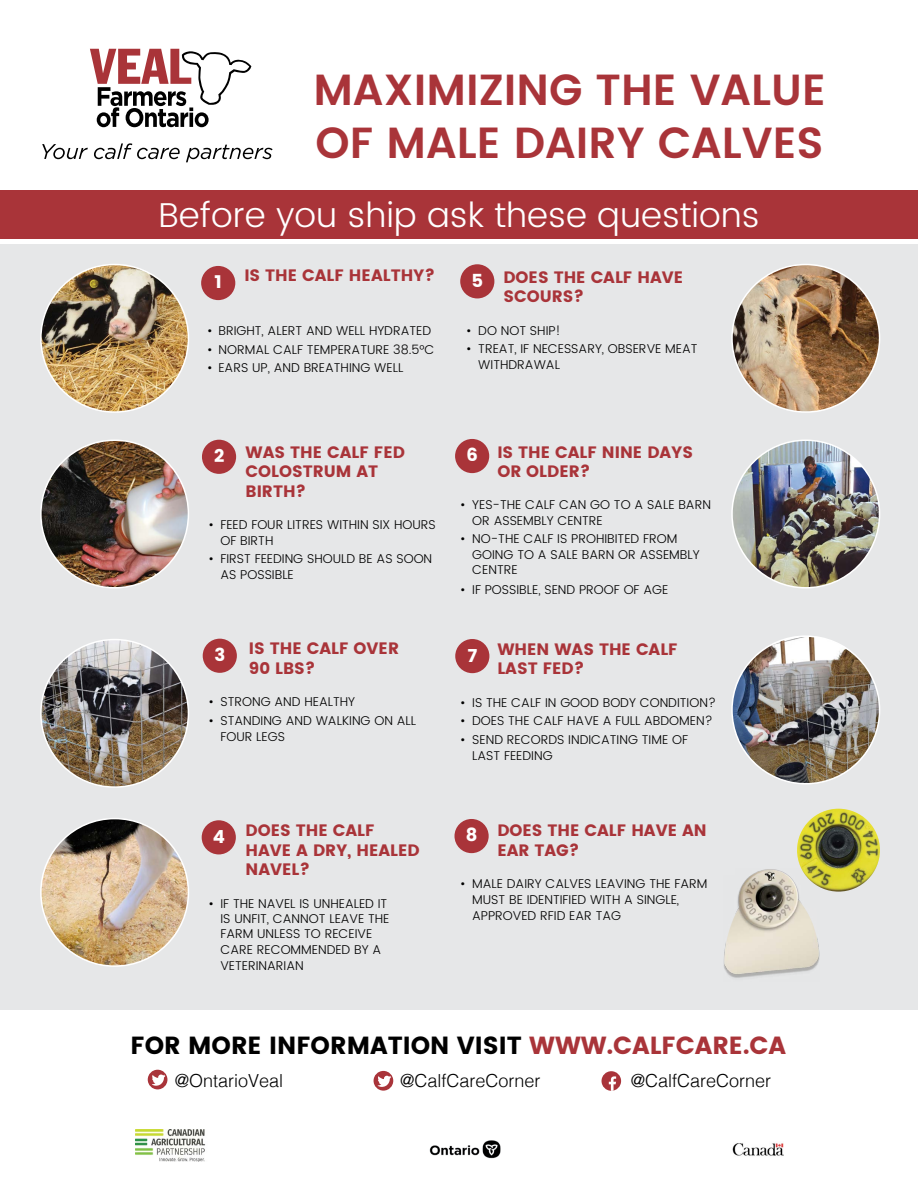
<style>
.page{position:relative;width:918px;height:1188px;background:#fff}
.page>*{position:absolute;margin:0;border:0;box-sizing:border-box;transform-origin:0 0}
.t1{font:600 43.5px/52.2px "Poppins";color:#a93439}
.t2{font:300 34.5px "Poppins";color:#fff}
.t3{font:24.75px "Poppins";color:#000}
.t4{font:300 18px "Helvetica";color:#000}
.t5{font:18px "Poppins";color:#fff}
.t6{font:16.5px/19.8px "Poppins";color:#a93439}
.t7{font:300 12.75px/15.3px "Poppins";color:#000}
.s1{color:#a93439}
</style>
<div class="page">
<div style="left:0;top:244px;width:918px;height:765px;background:#e6e7e8"></div>
<div style="left:201px;top:266px;width:34px;height:34px;background:#a93439;border-radius:50%"></div>
<div style="left:202px;top:440px;width:34px;height:34px;background:#a93439;border-radius:50%"></div>
<div style="left:455px;top:819px;width:34px;height:34px;background:#a93439;border-radius:50%"></div>
<div style="left:455px;top:639px;width:34px;height:34px;background:#a93439;border-radius:50%"></div>
<div style="left:455px;top:439px;width:34px;height:34px;background:#a93439;border-radius:50%"></div>
<div style="left:203px;top:639px;width:34px;height:34px;background:#a93439;border-radius:50%"></div>
<div style="left:202px;top:820px;width:34px;height:34px;background:#a93439;border-radius:50%"></div>
<img style="left:41px;top:265px;width:147px;height:147px;border-radius:74px">
<svg style="left:42px;top:144px;width:46px;height:15px"></svg>
<svg style="left:94px;top:143px;width:86px;height:16px"></svg>
<svg style="left:186px;top:145px;width:87px;height:17px"></svg>
<svg style="left:90px;top:49px;width:161px;height:78px"></svg>
<img style="left:732px;top:440px;width:148px;height:148px;border-radius:74px">
<img style="left:43px;top:819px;width:145px;height:145px">
<img style="left:732px;top:265px;width:148px;height:147px;border-radius:74px">
<img style="left:41px;top:640px;width:147px;height:147px;border-radius:74px">
<img style="left:732px;top:636px;width:148px;height:148px;border-radius:74px">
<div style="left:148px;top:1070px;width:19px;height:19px;background:#a9343a;border-radius:50%"></div>
<svg style="left:152px;top:1075px;width:13px;height:11px"></svg>
<div style="left:602px;top:1071px;width:19px;height:20px;background:#a9343a;border-radius:50%"></div>
<svg style="left:609px;top:1076px;width:7px;height:15px"></svg>
<div style="left:0;top:191px;width:918px;height:48px;background:#a93439"></div>
<div style="left:460px;top:264px;width:34px;height:34px;background:#a93439;border-radius:50%"></div>
<img style="left:41px;top:440px;width:147px;height:148px;border-radius:74px">
<img style="left:724px;top:867px;width:96px;height:111px">
<img style="left:797px;top:809px;width:83px;height:83px;border-radius:41px">
<div style="left:374px;top:1071px;width:19px;height:20px;background:#a9343a;border-radius:50%"></div>
<svg style="left:378px;top:1076px;width:13px;height:11px"></svg>
<img style="left:135px;top:1129px;width:71px;height:32px">
<img style="left:429px;top:1140px;width:72px;height:19px">
<img style="left:732px;top:1143px;width:52px;height:13px">
<h1 class="t1" style="left:313px;top:66px;width:514px">MAXIMIZING THE VALUE<br>OF MALE DAIRY CALVES</h1>
<h2 class="t2" style="left:158px;top:190px;width:603px">BEFORE YOU SHIP ASK THESE QUESTIONS</h2>
<h3 class="t5" style="left:472px;top:270px;width:13px">5</h3>
<p class="t6" style="left:244px;top:266px;width:193px">IS THE CALF HEALTHY?</p>
<p class="t6" style="left:503px;top:267px;width:181px">DOES THE CALF HAVE<br>SCOURS?</p>
<p class="t7" style="left:466px;top:323px;width:96px">• DO NOT SHIP!</p>
<p class="t7" style="left:466px;top:342px;width:27px">• TREAT</p>
<p class="t7" style="left:514px;top:342px;width:10px">, IFNECE</p>
<p class="t7" style="left:564px;top:342px;width:77px">SSARY, OBSERVEMEAT</p>
<p class="t7" style="left:478px;top:358px;width:10px">WITHDRAWAL</p>
<h3 class="t5" style="left:215px;top:272px;width:9px">1</h3>
<p class="t7" style="left:207px;top:323px;width:225px">• BRIGHT, ALERT AND WELL HYDRATED</p>
<p class="t7" style="left:207px;top:342px;width:229px">• NORMAL CALF TEMPERATURE 38.5°C</p>
<p class="t7" style="left:207px;top:361px;width:71px">• EARS UP, ANDBREATHINGWELL</p>
<p class="t6" style="left:246px;top:442px;width:161px">WAS THE CALF FED<br>COLOSTRUM AT<br>BIRTH?</p>
<p class="t7" style="left:220px;top:518px;width:213px;text-indent:-12px">• FEED FOUR LITRES WITHIN SIX HOURS<br>OF BIRTH</p>
<p class="t7" style="left:220px;top:551px;width:213px;line-height:16.2px;text-indent:-12px">• FIRST FEEDING SHOULD BE ASSOON<br>AS POSSIBLE</p>
<h3 class="t5" style="left:214px;top:445px;width:12px">2</h3>
<p class="t6" style="left:249px;top:639px;width:152px">IS THE CALF OVER<br>90 LBS?</p>
<p class="t7" style="left:208px;top:695px;width:148px">• STRONG AND HEALTHY</p>
<p class="t7" style="left:220px;top:713px;width:197px;line-height:16.2px;text-indent:-12px">• STANDING AND WALKING ON ALL<br>FOUR LEGS</p>
<h3 class="t5" style="left:214px;top:644px;width:12px">3</h3>
<p class="t6" style="left:246px;top:820px;width:176px">DOES THE CALF<br>HAVE A DRY, HEALED<br>NAVEL?</p>
<p class="t7" style="left:220px;top:896px;width:171px;line-height:15.5px;text-indent:-12px">• IF THE NAVEL IS UNHEALED IT<br>IS UNFIT, CANNOT LEAVE THE<br>FARM UNLESS TO RECEIVE<br>CARE RECOMMENDED BY A<br>VETERINARIAN</p>
<h3 class="t5" style="left:213px;top:826px;width:14px">4</h3>
<p class="t6" style="left:497px;top:442px;width:197px">IS THE CALF NINE DAYS<br>OR OLDER?</p>
<p class="t7" style="left:472px;top:498px;width:240px;text-indent:-12px">• YES-THE CALF CAN GO TO A SALE BARN<br>OR ASSEMBLY CENTRE</p>
<p class="t7" style="left:472px;top:532px;width:229px;text-indent:-12px">• NO-THE CALF IS PROHIBITED FROM<br>GOING TO A SALE BARN OR ASSEMBLY<br>CENTRE</p>
<p class="t7" style="left:460px;top:582px;width:23px">• IFPO</p>
<p class="t7" style="left:502px;top:582px;width:21px">SSIBLE</p>
<p class="t7" style="left:538px;top:582px;width:22px">, SENDPROOFOFAGE</p>
<h3 class="t5" style="left:467px;top:445px;width:13px">6</h3>
<p class="t6" style="left:497px;top:639px;width:182px">WHEN WAS THE CALF<br>LAST FED?</p>
<p class="t7" style="left:460px;top:695px;width:257px">• IS THE CALF IN GOOD BODY CONDITION?</p>
<p class="t7" style="left:460px;top:714px;width:254px">• DOES THE CALF HAVE A FULL ABDOMEN?</p>
<p class="t7" style="left:460px;top:732px;width:21px">• SENDRECORD</p>
<p class="t7" style="left:557px;top:732px;width:15px">S INDICATINGTIMEOF</p>
<p class="t7" style="left:472px;top:748px;width:29px">LASTFEEDING</p>
<h3 class="t5" style="left:467px;top:645px;width:12px">7</h3>
<p class="t6" style="left:497px;top:821px;width:211px">DOES THE CALF HAVE AN<br>EAR TAG?</p>
<p class="t7" style="left:472px;top:877px;width:237px;text-indent:-12px">• MALE DAIRY CALVES LEAVING THE FARM<br>MUST BE IDENTIFIED WITH A SINGLE</p>
<p class="t7" style="left:677px;top:892px;width:4px">,</p>
<p class="t7" style="left:472px;top:908px;width:9px">APPROVED</p>
<p class="t7" style="left:540px;top:908px;width:34px">RFID EARTAG</p>
<h3 class="t5" style="left:466px;top:825px;width:13px">8</h3>
<h3 class="t3" style="left:131px;top:1031px;width:657px">FOR MORE INFORMATION VISIT <span class="s1">WWW.CALFCARE.CA</span></h3>
<h3 class="t4" style="left:175px;top:1065px;width:110px">@OntarioVeal</h3>
<h3 class="t4" style="left:400px;top:1065px;width:142px">@CalfCareCorner</h3>
<h3 class="t4" style="left:631px;top:1065px;width:142px">@CalfCareCorner</h3>
</div>
